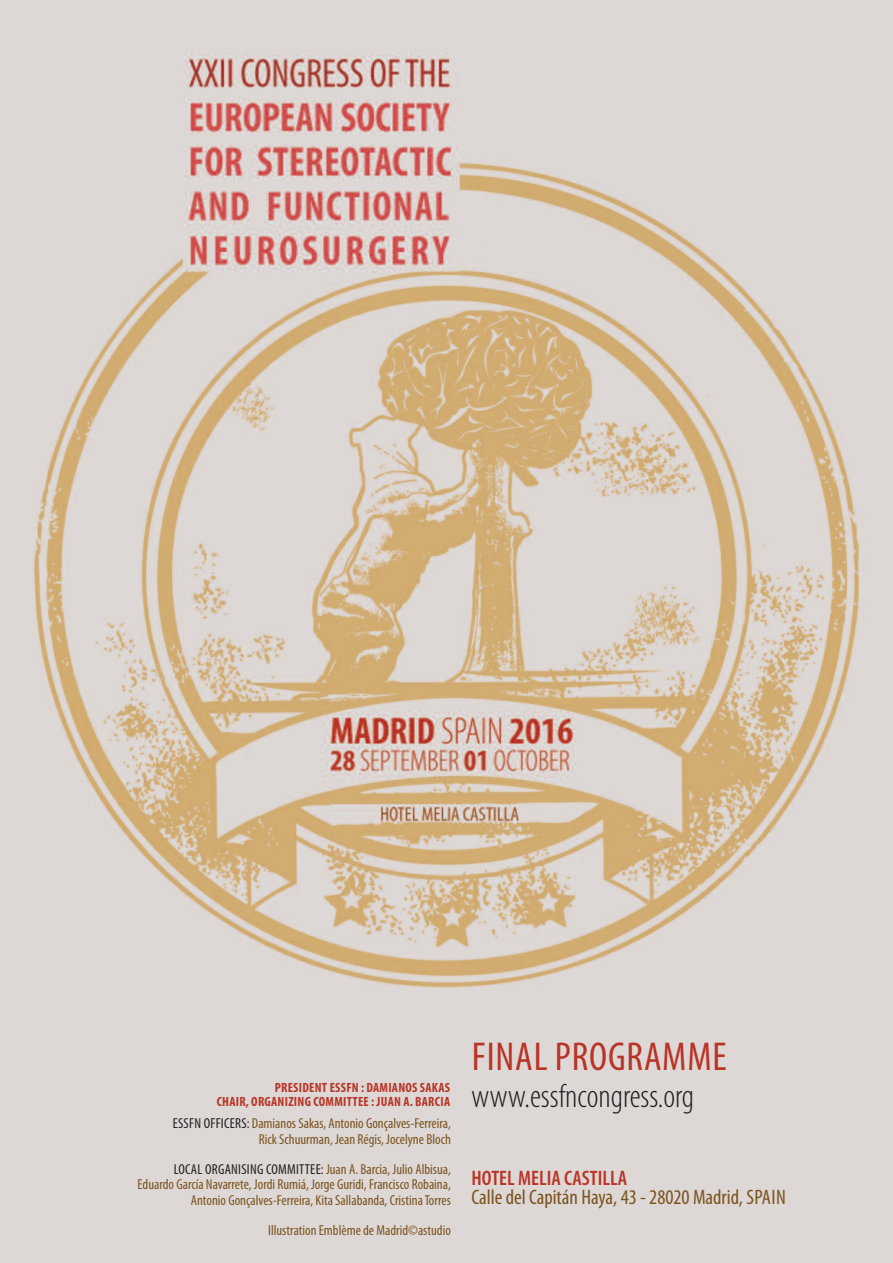
<style>
.page{position:relative;width:893px;height:1263px;background:#fff}
.page>*{position:absolute;margin:0;border:0;box-sizing:border-box;transform-origin:0 0}
.t1{font:condensed 40.5px "Myriad Pro";letter-spacing:.02em;color:#b93426}
.t2{font:300 condensed 33.15px "Myriad Pro";color:#231f20}
.t3{font:condensed 21px "Myriad Pro";color:#7c531f}
.t4{font:600 condensed 21px "Myriad Pro";color:#b93426}
.t5{font:condensed 14.4px/15.3px "Myriad Pro";color:#7c531f;text-align:right}
.t6{font:700 condensed 13.35px/14.2px "Myriad Pro";letter-spacing:.02em;color:#b93426;text-align:right}
.s1{color:#231f20}
</style>
<div class="page">
<img style="left:0;top:0;width:893px;height:1263px">
<h1 class="t1" style="left:472px;top:1042px;width:256px">final prograMMe</h1>
<p class="t6" style="left:217px;top:1082px;width:235px">PRESIDENT ESSFN : DAMIANOS SAKAS<br>CHAIR, ORGANIZING COMMITTEE: JUAN A. BARCIA</p>
<h2 class="t2" style="left:472px;top:1084px;width:224px">www.essfncongress.org</h2>
<p class="t5" style="left:173px;top:1117px;width:280px"><span class="s1">eSSfn offiCerS:</span> Damianos Sakas, antonio gonçalves-ferreira, rick Schuurman, Jean régis, Jocelyne Bloch</p>
<p class="t5" style="left:138px;top:1163px;width:315px"><span class="s1">loCal organiSing CoMMittee:</span> Juan a. Barcia, Julio albisua, eduardo garcía navarrete, Jordi rumiá, Jorge guridi, francisco robaina, antonio gonçalves-ferreira, Kita Sallabanda, Cristinatorres</p>
<p class="t5" style="left:268px;top:1224px;width:184px">illustration emblème de Madrid©astudio</p>
<h3 class="t4" style="left:472px;top:1171px;width:157px">HOTEL MELIA CASTILLA</h3>
<h3 class="t3" style="left:472px;top:1189px;width:316px">Calle del Capitán Haya, 43 - 28020 Madrid, Spain</h3>
</div>
